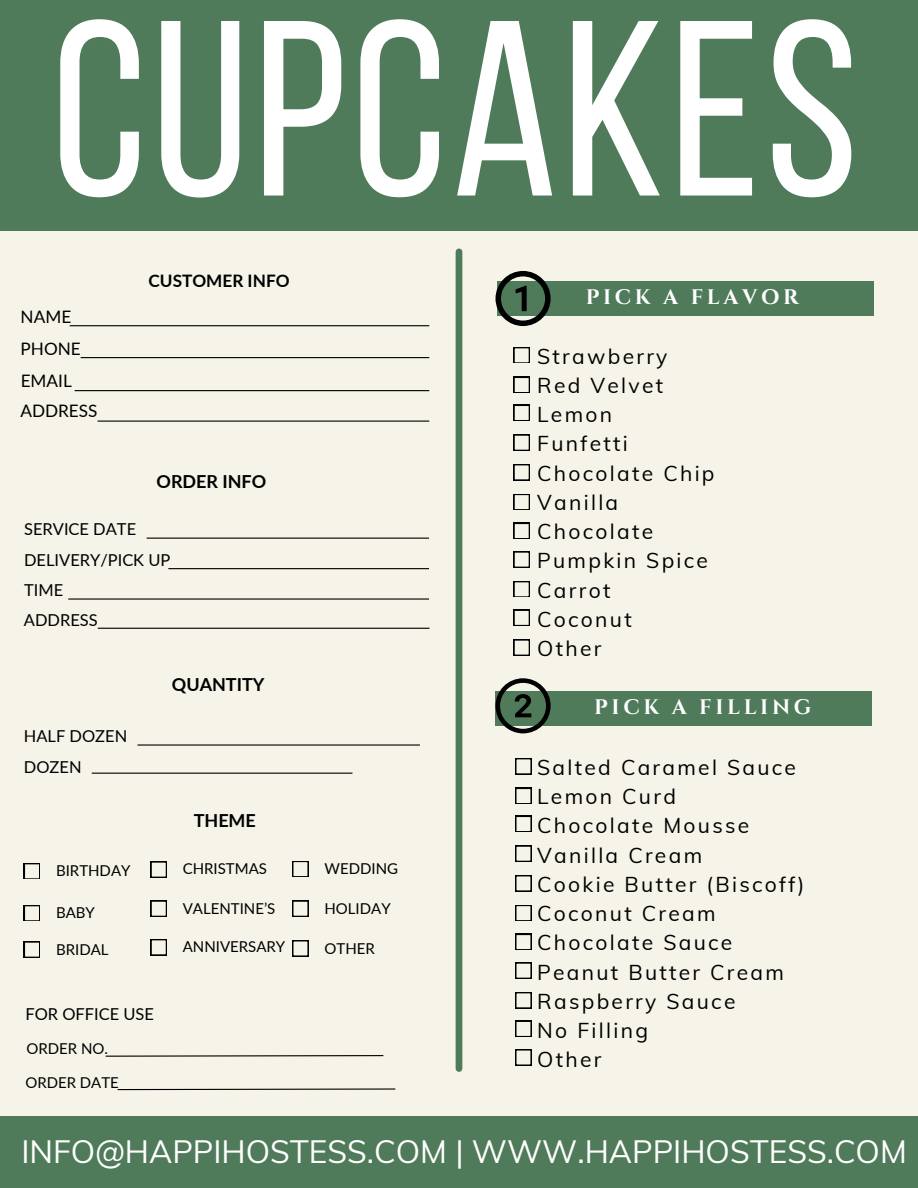
<style>
.page{position:relative;width:918px;height:1188px;background:#f6f4e9}
.page>*{position:absolute;margin:0;border:0;box-sizing:border-box;transform-origin:0 0}
.t1{font:249.3px "Bebas Neue";letter-spacing:.02em;color:#fff}
.t2{font:31.65px "Muli";color:#fff}
.t3{font:21px/29.2px "Muli";letter-spacing:.11em;color:#000}
.t4{font:700 21px "Cinzel";letter-spacing:.175em;color:#fff}
.t5{font:700 18px "Lato";color:#000}
.t6{font:17.25px "Lato";color:#000}
.t7{font:700 17.25px "Lato";color:#000}
.t8{font:16.5px "Lato";color:#000}
.t9{font:15px "Lato";color:#000}
</style>
<div class="page">
<div style="left:456px;top:252px;width:6px;height:817px;background:#4f7b5a"></div>
<div style="left:0;top:0;width:918px;height:230px;background:#4f7b5a"></div>
<div style="left:0;top:1117px;width:918px;height:71px;background:#4f7b5a"></div>
<hr style="left:70px;top:325px;width:359px;height:1px;background:#000">
<hr style="left:81px;top:357px;width:348px;height:1px;background:#000">
<hr style="left:75px;top:390px;width:354px;height:1px;background:#000">
<hr style="left:98px;top:421px;width:331px;height:1px;background:#000">
<hr style="left:147px;top:538px;width:282px;height:1px;background:#000">
<hr style="left:168px;top:568px;width:261px;height:1px;background:#000">
<hr style="left:68px;top:598px;width:361px;height:2px;background:#000">
<hr style="left:98px;top:628px;width:331px;height:1px;background:#000">
<svg style="left:117px;top:1088px;width:279px;height:3px"></svg>
<svg style="left:105px;top:1055px;width:279px;height:2px"></svg>
<hr style="left:138px;top:744px;width:282px;height:2px;background:#000">
<hr style="left:92px;top:773px;width:260px;height:1px;background:#000">
<svg style="left:24px;top:863px;width:16px;height:16px"></svg>
<svg style="left:151px;top:862px;width:15px;height:15px"></svg>
<svg style="left:151px;top:901px;width:15px;height:15px"></svg>
<svg style="left:151px;top:939px;width:15px;height:16px"></svg>
<svg style="left:292px;top:940px;width:16px;height:16px"></svg>
<svg style="left:292px;top:861px;width:16px;height:16px"></svg>
<svg style="left:292px;top:901px;width:16px;height:15px"></svg>
<svg style="left:24px;top:905px;width:16px;height:16px"></svg>
<svg style="left:24px;top:942px;width:16px;height:15px"></svg>
<div style="left:497px;top:281px;width:376px;height:35px;background:#4f7b5a"></div>
<svg style="left:496px;top:271px;width:55px;height:55px"></svg>
<svg style="left:514px;top:347px;width:15px;height:16px"></svg>
<svg style="left:514px;top:377px;width:15px;height:16px"></svg>
<svg style="left:514px;top:405px;width:15px;height:16px"></svg>
<svg style="left:514px;top:435px;width:15px;height:15px"></svg>
<svg style="left:514px;top:464px;width:15px;height:16px"></svg>
<svg style="left:514px;top:610px;width:15px;height:16px"></svg>
<svg style="left:514px;top:581px;width:15px;height:16px"></svg>
<svg style="left:514px;top:552px;width:15px;height:15px"></svg>
<svg style="left:514px;top:523px;width:15px;height:16px"></svg>
<svg style="left:514px;top:494px;width:15px;height:16px"></svg>
<svg style="left:514px;top:640px;width:15px;height:15px"></svg>
<div style="left:496px;top:691px;width:376px;height:34px;background:#4f7b5a"></div>
<svg style="left:496px;top:678px;width:55px;height:55px"></svg>
<svg style="left:515px;top:758px;width:16px;height:16px"></svg>
<svg style="left:515px;top:788px;width:16px;height:16px"></svg>
<svg style="left:515px;top:816px;width:16px;height:16px"></svg>
<svg style="left:515px;top:846px;width:16px;height:15px"></svg>
<svg style="left:515px;top:875px;width:16px;height:16px"></svg>
<svg style="left:515px;top:1021px;width:16px;height:16px"></svg>
<svg style="left:515px;top:992px;width:16px;height:16px"></svg>
<svg style="left:515px;top:963px;width:16px;height:15px"></svg>
<svg style="left:515px;top:934px;width:16px;height:16px"></svg>
<svg style="left:515px;top:905px;width:16px;height:16px"></svg>
<svg style="left:515px;top:1049px;width:16px;height:16px"></svg>
<h1 class="t1" style="left:52px;top:9px;width:808px">CUPCAKES</h1>
<p class="t6" style="left:21px;top:306px;width:52px">NAME</p>
<h5 class="t6" style="left:21px;top:338px;width:62px">PHONE</h5>
<h6 class="t6" style="left:21px;top:370px;width:53px">EMAIL</h6>
<p class="t6" style="left:20px;top:400px;width:79px">ADDRESS</p>
<h6 class="t7" style="left:149px;top:270px;width:143px">CUSTOMER INFO</h6>
<p class="t5" style="left:157px;top:470px;width:111px">ORDER INFO</p>
<p class="t8" style="left:24px;top:519px;width:114px">SERVICE DATE</p>
<h6 class="t8" style="left:24px;top:550px;width:148px">DELIVERY/PICK UP</h6>
<p class="t8" style="left:24px;top:580px;width:41px">TIME</p>
<h6 class="t8" style="left:24px;top:609px;width:75px">ADDRESS</h6>
<h5 class="t8" style="left:24px;top:726px;width:105px">HALF DOZEN</h5>
<h6 class="t8" style="left:24px;top:757px;width:59px">DOZEN</h6>
<p class="t5" style="left:172px;top:673px;width:94px">QUANTITY</p>
<p class="t5" style="left:194px;top:810px;width:64px">THEME</p>
<h6 class="t9" style="left:56px;top:861px;width:76px">BIRTHDAY</h6>
<p class="t9" style="left:183px;top:859px;width:86px">CHRISTMAS</p>
<h6 class="t9" style="left:183px;top:899px;width:94px">VALENTINE’S</h6>
<p class="t9" style="left:183px;top:938px;width:104px">ANNIVERSARY</p>
<h6 class="t9" style="left:324px;top:939px;width:52px">OTHER</h6>
<h5 class="t9" style="left:324px;top:859px;width:75px">WEDDING</h5>
<p class="t9" style="left:56px;top:903px;width:40px">BABY</p>
<h6 class="t9" style="left:324px;top:899px;width:68px">HOLIDAY</h6>
<h6 class="t9" style="left:56px;top:940px;width:54px">BRIDAL</h6>
<h4 class="t8" style="left:25px;top:1003px;width:130px">FOR OFFICE USE</h4>
<h3 class="t9" style="left:26px;top:1039px;width:83px">ORDER NO.</h3>
<p class="t9" style="left:25px;top:1073px;width:95px">ORDER DATE</p>
<p class="t4" style="left:586px;top:284px;width:215px">PICK A FLAVOR</p>
<p class="t3" style="left:537px;top:341px;width:179px">Strawberry<br>Red Velvet<br>Lemon<br>Funfetti<br>Chocolate Chip<br>Vanilla<br>Chocolate<br>Pumpkin Spice<br>Carrot<br>Coconut<br>Other</p>
<h3 class="t4" style="left:594px;top:693px;width:219px">PICK A FILLING</h3>
<h4 class="t3" style="left:537px;top:752px;width:269px">Salted Caramel Sauce<br>Lemon Curd<br>Chocolate Mousse<br>Vanilla Cream<br>Cookie Butter (Biscoff)<br>Coconut Cream<br>Chocolate Sauce<br>Peanut Butter Cream<br>Raspberry Sauce<br>No Filling<br>Other</h4>
<h5 class="t2" style="left:21px;top:1131px;width:887px">INFO@HAPPIHOSTESS.COM | WWW.HAPPIHOSTESS.COM</h5>
</div>
